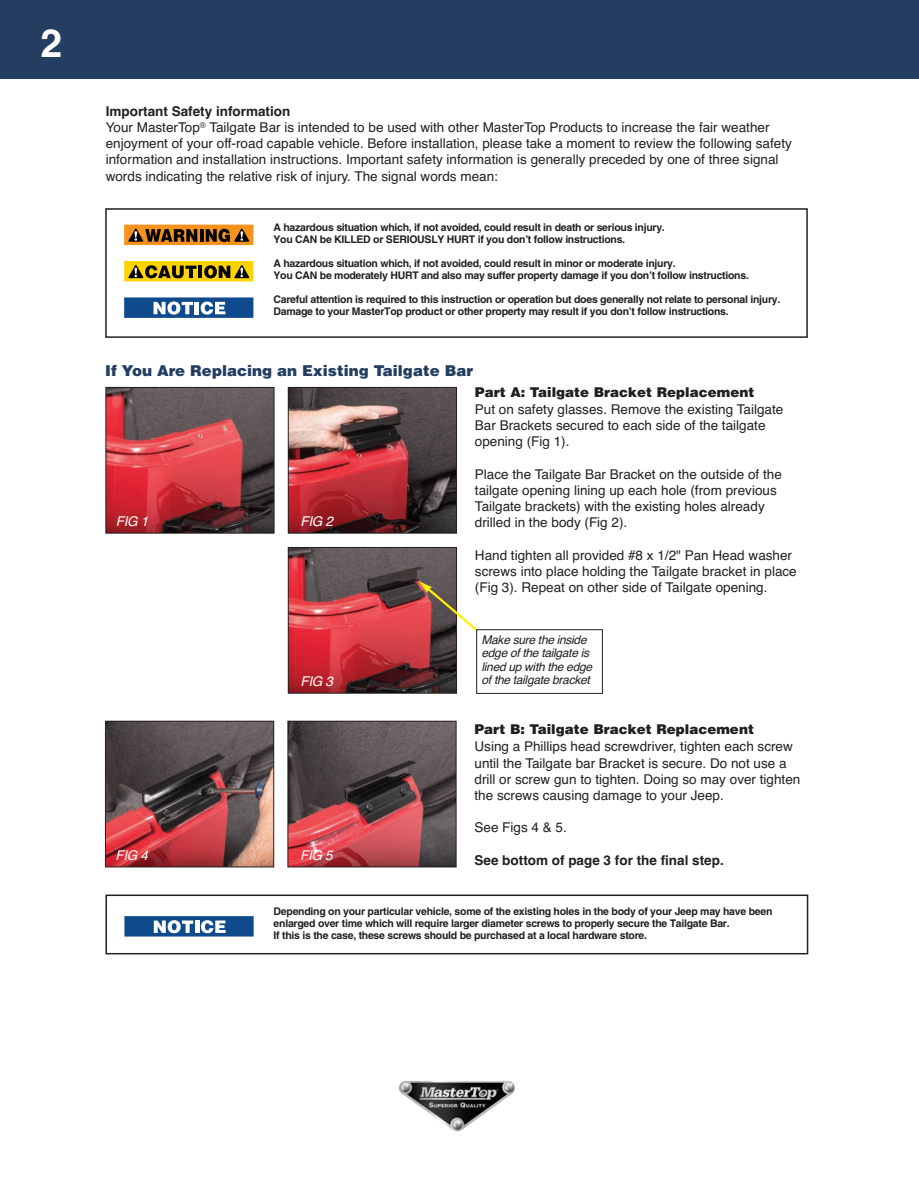
<style>
.page{position:relative;width:919px;height:1189px;background:#fff}
.page>*{position:absolute;margin:0;border:0;box-sizing:border-box;transform-origin:0 0}
.t1{font:700 39px "Helvetica";color:#fff}
.t2{font:900 15px "Helvetica";color:#233e61}
.t3{font:13.5px/16.2px "Helvetica";color:#231f20}
.t4{font:900 13.5px "Helvetica";color:#231f20}
.t5{font:700 13.5px "Helvetica";color:#231f20}
.t6{font:italic 13.5px "Helvetica";letter-spacing:-.025em;color:#fff}
.t7{font:italic 12px/13.5px "Helvetica";letter-spacing:-.025em;color:#231f20}
.t8{font:700 condensed 10.5px/12px "Helvetica";letter-spacing:-.025em;color:#231f20}
.s1{font-weight:700}
</style>
<div class="page">
<div style="left:0;top:0;width:918px;height:79px;background:#233e61"></div>
<img style="left:399px;top:1081px;width:116px;height:50px">
<div style="left:105px;top:208px;width:702px;height:130px;border:2px solid #231f20"></div>
<svg style="left:124px;top:225px;width:129px;height:20px;background:#a26317"></svg>
<svg style="left:124px;top:261px;width:129px;height:20px;background:#ae9107"></svg>
<svg style="left:124px;top:297px;width:129px;height:21px"></svg>
<svg style="left:124px;top:916px;width:129px;height:20px"></svg>
<div style="left:105px;top:894px;width:703px;height:60px;border:2px solid #231f20"></div>
<img style="left:107px;top:389px;width:165px;height:142px">
<div style="left:105px;top:387px;width:169px;height:146px;border:1px solid #231f20"></div>
<img style="left:290px;top:389px;width:165px;height:142px">
<div style="left:288px;top:387px;width:169px;height:146px;border:1px solid #231f20"></div>
<img style="left:290px;top:549px;width:165px;height:142px">
<div style="left:288px;top:547px;width:169px;height:146px;border:1px solid #231f20"></div>
<img style="left:107px;top:723px;width:165px;height:142px">
<div style="left:105px;top:721px;width:169px;height:146px;border:1px solid #231f20"></div>
<img style="left:289px;top:723px;width:165px;height:142px">
<div style="left:287px;top:721px;width:169px;height:146px;border:1px solid #231f20"></div>
<svg style="left:419px;top:581px;width:58px;height:58px"></svg>
<div style="left:476px;top:629px;width:126px;height:65px;border:1px solid #231f20"></div>
<h1 class="t1" style="left:40px;top:21px;width:23px">2</h1>
<p class="t3" style="left:106px;top:103px;width:687px"><span class="s1">Important Safety information<br></span>Your MasterTop<sup>®</sup> Tailgate Bar is intended to be used with other MasterTop Products to increase the fair weather enjoyment of your off-road capable vehicle. Before installation, please take a moment to review the following safety information and installation instructions. Important safety information is generally preceded by one of three signal words indicating the relative risk of injury. The signal words mean:</p>
<p class="t8" style="left:273px;top:222px;width:393px">A hazardous situation which, if not avoided, could result in death or serious injury.<br>You CAN be KILLED or SERIOUSLY HURT if you don’t follow instructions.</p>
<p class="t8" style="left:273px;top:258px;width:477px">A hazardous situation which, if not avoided, could result in minor or moderate injury.<br>You CAN be moderately HURT and also may suffer property damage if you don’t follow instructions.</p>
<p class="t8" style="left:273px;top:294px;width:508px">Careful attention is required to this instruction or operation but does generally not relate to personal injury.<br>Damage to your MasterTop product or other property may result if you don’t follow instructions.</p>
<p class="t2" style="left:105px;top:361px;width:369px">If You Are Replacing an Existing Tailgate Bar</p>
<p class="t6" style="left:116px;top:513px;width:34px">FIG 1</p>
<p class="t6" style="left:300px;top:513px;width:34px">FIG 2</p>
<p class="t6" style="left:300px;top:673px;width:34px">FIG 3</p>
<p class="t6" style="left:116px;top:847px;width:34px">FIG 4</p>
<p class="t6" style="left:300px;top:847px;width:34px">FIG 5</p>
<p class="t4" style="left:475px;top:383px;width:281px">Part A: Tailgate Bracket Replacement</p>
<p class="t3" style="left:475px;top:401px;width:310px">Put on safety glasses. Remove the existing Tailgate<br>Bar Brackets secured to each side of the tailgate opening (Fig 1).</p>
<p class="t3" style="left:475px;top:466px;width:308px">Place the Tailgate Bar Bracket on the outside of the tailgate opening lining up each hole (from previous Tailgate brackets) with the existing holes already drilled in the body (Fig 2).</p>
<p class="t3" style="left:475px;top:547px;width:323px">Hand tighten all provided #8 x 1/2" Pan Head washer screws into place holding the Tailgate bracket in place (Fig 3). Repeat on other side of Tailgate opening.</p>
<p class="t7" style="left:481px;top:632px;width:112px">Make sure the inside edge of the tailgate is lined up with the edge of the tailgate bracket</p>
<p class="t4" style="left:474px;top:721px;width:281px">Part B: Tailgate Bracket Replacement</p>
<p class="t3" style="left:474px;top:738px;width:327px">Using a Phillips head screwdriver, tighten each screw until the Tailgate bar Bracket is secure. Do not use a drill or screw gun to tighten. Doing so may over tighten the screws causing damage to your Jeep.</p>
<p class="t3" style="left:474px;top:819px;width:94px">See Figs 4 &amp; 5.</p>
<p class="t5" style="left:474px;top:852px;width:251px">See bottom of page 3 for the final step.</p>
<p class="t8" style="left:273px;top:906px;width:500px">Depending on your particular vehicle, some of the existing holes in the body of your Jeep may have been enlarged over time which will require larger diameter screws to properly secure the Tailgate Bar.<br>If this is the case, these screws should be purchased at a local hardware store.</p>
</div>
